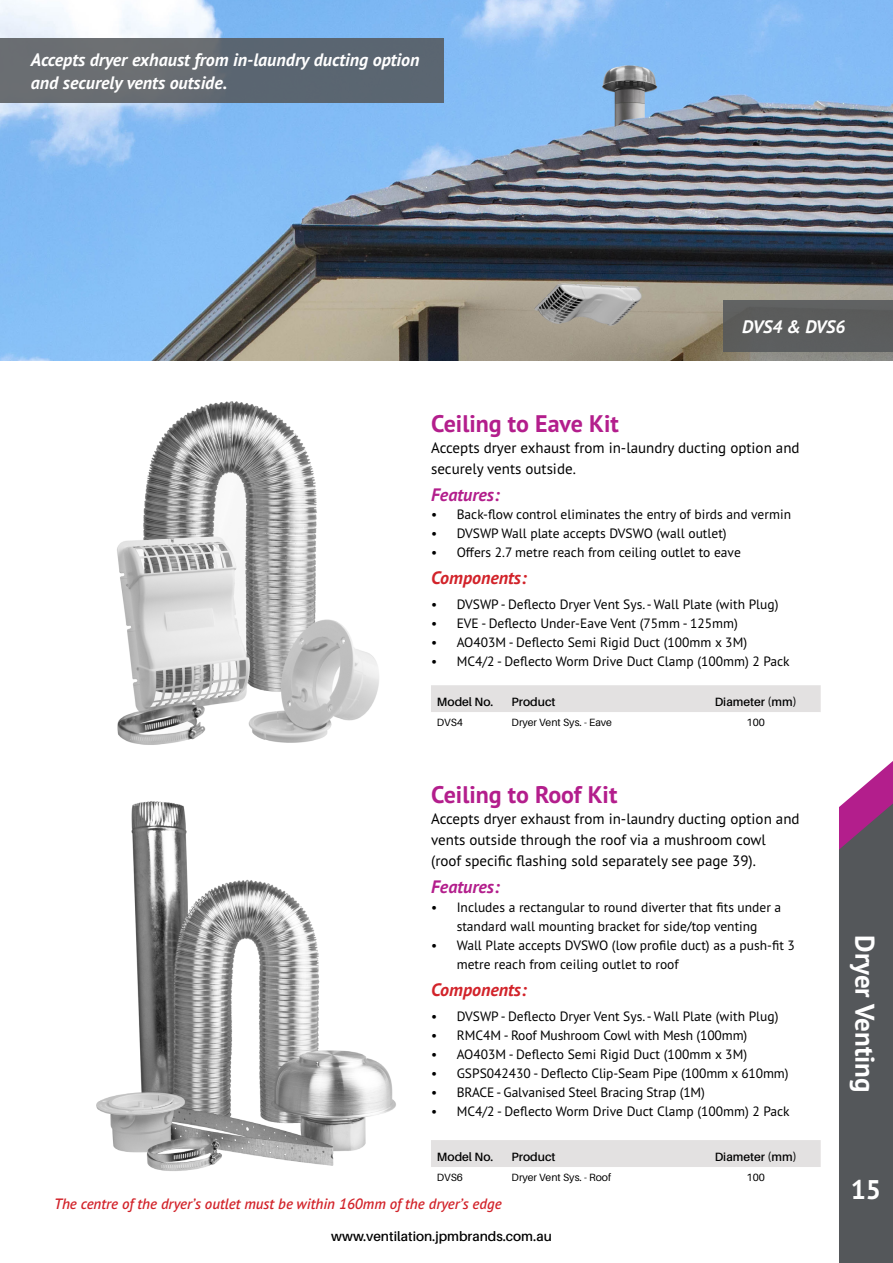
<style>
.page{position:relative;width:893px;height:1263px;background:#fff}
.page>*{position:absolute;margin:0;border:0;box-sizing:border-box;transform-origin:0 0}
.t1{font:700 27px "PT Sans Pro";color:#fff}
.t2{font:700 24px "PT Sans Pro";color:#b31e8c}
.t3{font:italic 700 18px/22.5px "PT Sans Pro";color:#fff}
.t4{font:italic 700 18px "PT Sans Pro";color:#d2232a}
.t5{font:italic 700 18px "PT Sans Pro";color:#b31e8c}
.t6{font:15px/21px "PT Sans Pro";color:#000}
.t7{font:italic 600 15px "PT Sans Pro";color:#d2232a}
.t8{font:13.5px/18.9px "PT Sans Pro";color:#000;text-align:center}
.t9{font:600 13.5px "Aileron";color:#000}
.t10{font:600 12px "Aileron";color:#000}
.t11{font:10.5px "Aileron";color:#000}
</style>
<div class="page">
<img style="left:96px;top:801px;width:300px;height:370px">
<img style="left:117px;top:401px;width:262px;height:344px">
<svg style="left:839px;top:761px;width:54px;height:502px;background:#645a66"></svg>
<img style="left:0;top:0;width:893px;height:361px">
<div style="left:431px;top:685px;width:390px;height:27px;background:#e3e1e1"></div>
<div style="left:431px;top:1140px;width:390px;height:27px;background:#e3e1e1"></div>
<div style="left:0;top:38px;width:444px;height:64px;background:linear-gradient(to right,#6e7072,#566371)"></div>
<div style="left:723px;top:300px;width:170px;height:51px;background:#5b5d5d"></div>
<h3 class="t3" style="left:31px;top:48px;width:390px">Accepts dryer exhaust from in-laundry ducting option and securely vents outside.</h3>
<h3 class="t3" style="left:742px;top:315px;width:105px">DVS4 &amp; DVS6</h3>
<h2 class="t2" style="left:431px;top:407px;width:189px">Ceiling to Eave Kit</h2>
<p class="t6" style="left:431px;top:436px;width:370px">Accepts dryer exhaust from in-laundry ducting option and securely vents outside.</p>
<h3 class="t5" style="left:431px;top:482px;width:70px">Features:</h3>
<p class="t8" style="left:431px;top:505px;width:361px">• Back-flow control eliminates the entry of birds and vermin</p>
<p class="t8" style="left:431px;top:524px;width:297px">• DVSWP Wall plate accepts DVSWO (wall outlet)</p>
<p class="t8" style="left:431px;top:543px;width:311px">• Offers 2.7 metre reach from ceiling outlet to eave</p>
<h3 class="t4" style="left:431px;top:566px;width:97px">Components:</h3>
<p class="t8" style="left:431px;top:595px;width:349px">• DVSWP - Deflecto Dryer Vent Sys. - Wall Plate (with Plug)</p>
<p class="t8" style="left:431px;top:613px;width:308px">• EVE - Deflecto Under-Eave Vent (75mm - 125mm)</p>
<p class="t8" style="left:431px;top:632px;width:317px">• AO403M - Deflecto Semi Rigid Duct (100mm x 3M)</p>
<p class="t8" style="left:431px;top:651px;width:360px">• MC4/2 - Deflecto Worm Drive Duct Clamp (100mm) 2 Pack</p>
<p class="t10" style="left:437px;top:695px;width:58px">Model No.</p>
<p class="t10" style="left:512px;top:695px;width:45px">Product</p>
<p class="t10" style="left:715px;top:695px;width:84px">Diameter (mm)</p>
<p class="t11" style="left:437px;top:717px;width:28px">DVS4</p>
<p class="t11" style="left:512px;top:717px;width:102px">Dryer Vent Sys. - Eave</p>
<p class="t11" style="left:747px;top:717px;width:20px">100</p>
<h2 class="t2" style="left:431px;top:779px;width:188px">Ceiling to Roof Kit</h2>
<p class="t6" style="left:431px;top:808px;width:370px">Accepts dryer exhaust from in-laundry ducting option and vents outside through the roof via a mushroom cowl (roof specific flashing sold separately see page 39).</p>
<h3 class="t5" style="left:431px;top:875px;width:70px">Features:</h3>
<p class="t8" style="left:431px;top:898px;width:352px">• Includes a rectangular to round diverter that fits under a standard wall mounting bracket for side/top venting</p>
<p class="t8" style="left:457px;top:936px;width:340px;text-align:left;text-indent:-26px">• Wall Plate accepts DVSWO (low profile duct) as a push-fit 3 metre reach from ceiling outlet to roof</p>
<h3 class="t4" style="left:431px;top:978px;width:97px">Components:</h3>
<p class="t8" style="left:431px;top:1006px;width:349px">• DVSWP - Deflecto Dryer Vent Sys. - Wall Plate (with Plug)</p>
<p class="t8" style="left:431px;top:1025px;width:318px">• RMC4M - Roof Mushroom Cowl with Mesh (100mm)</p>
<p class="t8" style="left:431px;top:1044px;width:317px">• AO403M - Deflecto Semi Rigid Duct (100mm x 3M)</p>
<p class="t8" style="left:431px;top:1063px;width:359px">• GSPS042430 - Deflecto Clip-Seam Pipe (100mm x 610mm)</p>
<p class="t8" style="left:431px;top:1082px;width:275px">• BRACE - Galvanised Steel Bracing Strap (1M)</p>
<p class="t8" style="left:431px;top:1101px;width:360px">• MC4/2 - Deflecto Worm Drive Duct Clamp (100mm) 2 Pack</p>
<p class="t10" style="left:437px;top:1150px;width:58px">Model No.</p>
<p class="t10" style="left:512px;top:1150px;width:45px">Product</p>
<p class="t10" style="left:715px;top:1150px;width:84px">Diameter (mm)</p>
<p class="t11" style="left:437px;top:1172px;width:28px">DVS6</p>
<p class="t11" style="left:512px;top:1172px;width:101px">Dryer Vent Sys. - Roof</p>
<p class="t11" style="left:747px;top:1172px;width:20px">100</p>
<p class="t7" style="left:54px;top:1194px;width:449px">The centre of the dryer’s outlet must be within 160mm of the dryer’s edge</p>
<p class="t9" style="left:331px;top:1229px;width:222px">www.ventilation.jpmbrands.com.au</p>
<h1 class="t1" style="left:883px;top:935px;width:159px;rotate:90deg">Dryer Venting</h1>
<h1 class="t1" style="left:851px;top:1171px;width:32px">15</h1>
</div>
